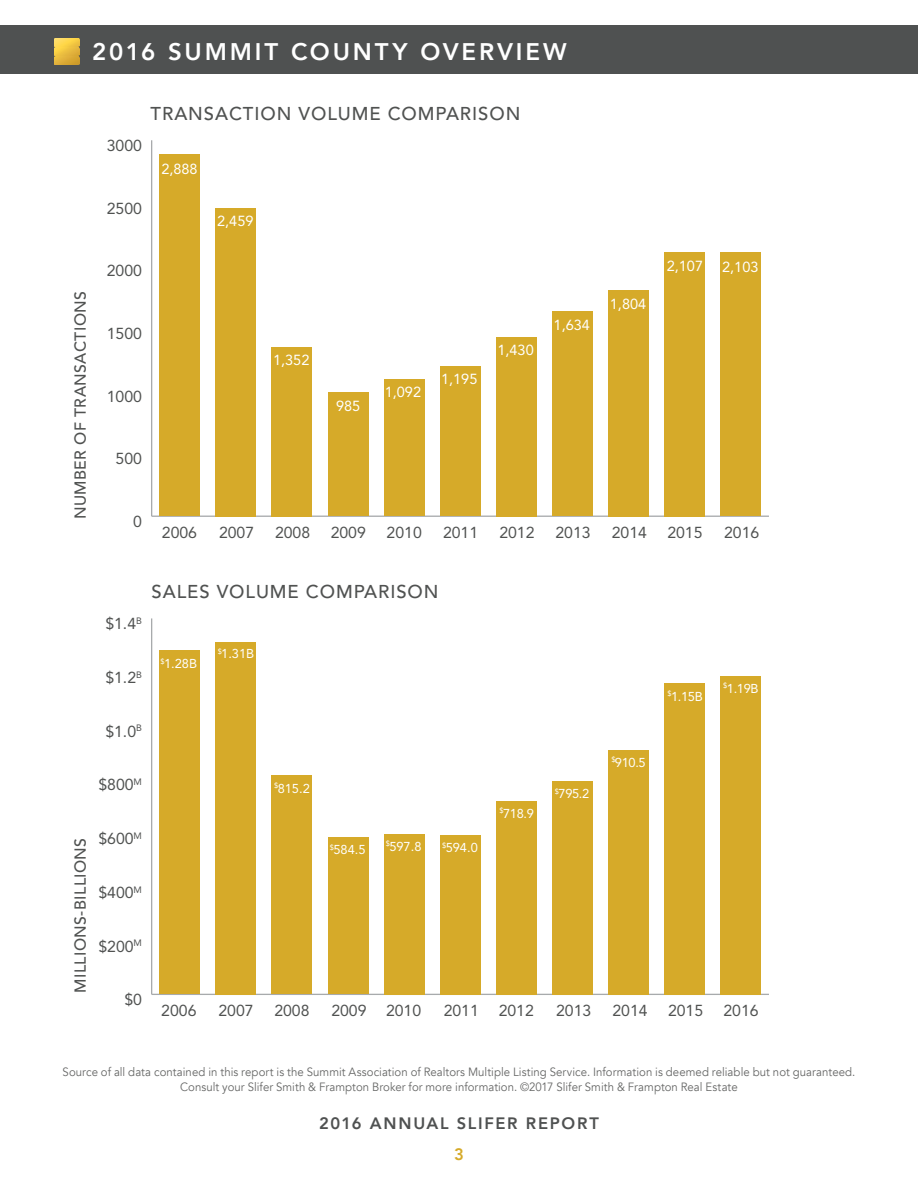
<style>
.page{position:relative;width:918px;height:1188px;background:#fff}
.page>*{position:absolute;margin:0;border:0;box-sizing:border-box;transform-origin:0 0}
.t1{font:800 24px "Avenir";letter-spacing:.12em;color:#fff}
.t2{font:500 18.45px "Avenir LT Std";letter-spacing:.05em;color:#505251}
.t3{font:800 16.5px "Avenir";letter-spacing:.105em;color:#4f5151}
.t4{font:800 16.5px "Avenir";color:#d6aa29}
.t5{font:15.9px "Avenir LT Std";color:#505251}
.t6{font:500 15.9px "Avenir LT Std";letter-spacing:.025em;color:#505251}
.t7{font:14.55px "Avenir LT Std";color:#fff}
.t8{font:12.75px "Avenir LT Std";color:#fff}
.t9{font:12px/15px "Avenir";letter-spacing:.005em;color:#666766;text-align:center;scale:.95 1}
.t10{font:7.5px "Avenir LT Std";color:#fff}
</style>
<div class="page">
<div style="left:0;top:25px;width:918px;height:49px;background:#4f5151"></div>
<svg style="left:54px;top:39px;width:25px;height:26px"></svg>
<hr style="left:152px;top:516px;width:617px;height:1px;background:#a8aaac">
<hr style="left:151px;top:140px;width:1px;height:376px;background:#a8aaac">
<div style="left:160px;top:154px;width:40px;height:362px;background:#d6aa29"></div>
<div style="left:216px;top:208px;width:40px;height:308px;background:#d6aa29"></div>
<div style="left:272px;top:347px;width:40px;height:169px;background:#d6aa29"></div>
<div style="left:328px;top:393px;width:40px;height:123px;background:#d6aa29"></div>
<div style="left:384px;top:379px;width:40px;height:137px;background:#d6aa29"></div>
<div style="left:440px;top:366px;width:41px;height:150px;background:#d6aa29"></div>
<div style="left:496px;top:337px;width:41px;height:179px;background:#d6aa29"></div>
<div style="left:552px;top:311px;width:41px;height:205px;background:#d6aa29"></div>
<div style="left:608px;top:290px;width:41px;height:226px;background:#d6aa29"></div>
<div style="left:665px;top:252px;width:40px;height:264px;background:#d6aa29"></div>
<div style="left:721px;top:253px;width:40px;height:263px;background:#d6aa29"></div>
<hr style="left:152px;top:994px;width:617px;height:1px;background:#a8aaac">
<hr style="left:151px;top:618px;width:1px;height:376px;background:#a8aaac">
<div style="left:160px;top:650px;width:40px;height:344px;background:#d6aa29"></div>
<div style="left:216px;top:642px;width:40px;height:352px;background:#d6aa29"></div>
<div style="left:272px;top:775px;width:40px;height:219px;background:#d6aa29"></div>
<div style="left:328px;top:837px;width:40px;height:157px;background:#d6aa29"></div>
<div style="left:384px;top:834px;width:40px;height:160px;background:#d6aa29"></div>
<div style="left:440px;top:835px;width:41px;height:159px;background:#d6aa29"></div>
<div style="left:496px;top:801px;width:41px;height:193px;background:#d6aa29"></div>
<div style="left:552px;top:781px;width:41px;height:213px;background:#d6aa29"></div>
<div style="left:608px;top:750px;width:41px;height:244px;background:#d6aa29"></div>
<div style="left:665px;top:683px;width:40px;height:311px;background:#d6aa29"></div>
<div style="left:721px;top:676px;width:40px;height:318px;background:#d6aa29"></div>
<h1 class="t1" style="left:92px;top:36px;width:476px">2016 SUMMIT COUNTY OVERVIEW</h1>
<h3 class="t6" style="left:71px;top:519px;width:230px;rotate:-90deg">NUMBER OF TRANSACTIONS</h3>
<h3 class="t5" style="left:107px;top:136px;width:37px">3000</h3>
<h2 class="t2" style="left:151px;top:102px;width:371px">TRANSACTION VOLUME COMPARISON</h2>
<p class="t7" style="left:161px;top:160px;width:38px">2,888</p>
<h3 class="t5" style="left:107px;top:199px;width:37px">2500</h3>
<p class="t7" style="left:217px;top:213px;width:38px">2,459</p>
<h3 class="t5" style="left:107px;top:262px;width:37px">2000</h3>
<h3 class="t5" style="left:107px;top:324px;width:37px">1500</h3>
<h3 class="t5" style="left:107px;top:387px;width:37px">1000</h3>
<h3 class="t5" style="left:116px;top:450px;width:28px">500</h3>
<p class="t7" style="left:273px;top:351px;width:38px">1,352</p>
<p class="t7" style="left:336px;top:397px;width:26px">985</p>
<p class="t7" style="left:385px;top:384px;width:38px">1,092</p>
<p class="t7" style="left:441px;top:371px;width:38px">1,195</p>
<p class="t7" style="left:497px;top:342px;width:38px">1,430</p>
<p class="t7" style="left:554px;top:316px;width:38px">1,634</p>
<p class="t7" style="left:610px;top:296px;width:38px">1,804</p>
<h3 class="t5" style="left:133px;top:512px;width:10px">0</h3>
<h3 class="t5" style="left:162px;top:523px;width:37px">2006</h3>
<h3 class="t5" style="left:499px;top:523px;width:37px">2012</h3>
<h3 class="t5" style="left:555px;top:523px;width:37px">2013</h3>
<h3 class="t5" style="left:612px;top:523px;width:37px">2014</h3>
<h3 class="t5" style="left:219px;top:523px;width:37px">2007</h3>
<h3 class="t5" style="left:275px;top:523px;width:37px">2008</h3>
<h3 class="t5" style="left:331px;top:523px;width:37px">2009</h3>
<h3 class="t5" style="left:387px;top:523px;width:37px">2010</h3>
<h3 class="t5" style="left:443px;top:523px;width:37px">2011</h3>
<p class="t7" style="left:667px;top:257px;width:38px">2,107</p>
<p class="t7" style="left:722px;top:258px;width:38px">2,103</p>
<h3 class="t5" style="left:667px;top:523px;width:37px">2015</h3>
<h3 class="t5" style="left:724px;top:523px;width:37px">2016</h3>
<h3 class="t6" style="left:71px;top:993px;width:157px;rotate:-90deg">MILLIONS-BILLIONS</h3>
<h3 class="t5" style="left:105px;top:615px;width:38px">$1.4<sup>B</sup></h3>
<h3 class="t5" style="left:105px;top:668px;width:38px">$1.2<sup>B</sup></h3>
<h2 class="t2" style="left:152px;top:581px;width:289px">SALES VOLUME COMPARISON</h2>
<p class="t8" style="left:161px;top:656px;width:38px"><sup>$</sup>1.28B</p>
<p class="t8" style="left:218px;top:646px;width:38px"><sup>$</sup>1.31B</p>
<h3 class="t5" style="left:105px;top:722px;width:38px">$1.0<sup>B</sup></h3>
<h3 class="t5" style="left:98px;top:776px;width:45px">$800<sup>M</sup></h3>
<h3 class="t5" style="left:98px;top:829px;width:45px">$600<sup>M</sup></h3>
<h3 class="t5" style="left:98px;top:883px;width:45px">$400<sup>M</sup></h3>
<h3 class="t5" style="left:98px;top:937px;width:45px">$200<sup>M</sup></h3>
<p class="t8" style="left:274px;top:781px;width:37px"><sup>$</sup>815.2</p>
<p class="t10" style="left:386px;top:839px;width:6px">$</p>
<p class="t10" style="left:330px;top:843px;width:6px">$</p>
<p class="t8" style="left:389px;top:839px;width:34px">597.8</p>
<p class="t8" style="left:333px;top:842px;width:34px">584.5</p>
<p class="t8" style="left:442px;top:840px;width:37px"><sup>$</sup>594.0</p>
<p class="t8" style="left:499px;top:806px;width:36px"><sup>$</sup>718.9</p>
<p class="t8" style="left:555px;top:786px;width:36px"><sup>$</sup>795.2</p>
<p class="t8" style="left:611px;top:755px;width:36px"><sup>$</sup>910.5</p>
<p class="t8" style="left:667px;top:689px;width:37px"><sup>$</sup>1.15B</p>
<p class="t8" style="left:723px;top:681px;width:37px"><sup>$</sup>1.19B</p>
<h3 class="t5" style="left:124px;top:990px;width:19px">$0</h3>
<h3 class="t5" style="left:161px;top:1001px;width:37px">2006</h3>
<h3 class="t5" style="left:499px;top:1001px;width:37px">2012</h3>
<h3 class="t5" style="left:556px;top:1001px;width:37px">2013</h3>
<h3 class="t5" style="left:612px;top:1001px;width:37px">2014</h3>
<h3 class="t5" style="left:668px;top:1001px;width:37px">2015</h3>
<h3 class="t5" style="left:723px;top:1001px;width:37px">2016</h3>
<h3 class="t5" style="left:218px;top:1001px;width:37px">2007</h3>
<h3 class="t5" style="left:274px;top:1001px;width:37px">2008</h3>
<h3 class="t5" style="left:331px;top:1001px;width:91px">2009 2010</h3>
<h3 class="t5" style="left:444px;top:1001px;width:37px">2011</h3>
<p class="t9" style="left:63px;top:1064px;width:836px">Source of all data contained in this report is the Summit Association of Realtors Multiple Listing Service. Information is deemed reliable but not guaranteed.<br>Consult your Slifer Smith &amp; Frampton Broker for more information. ©2017 Slifer Smith &amp; Frampton Real Estate</p>
<h3 class="t3" style="left:319px;top:1112px;width:281px">2016 ANNUAL SLIFER REPORT</h3>
<h3 class="t4" style="left:454px;top:1144px;width:11px">3</h3>
</div>
